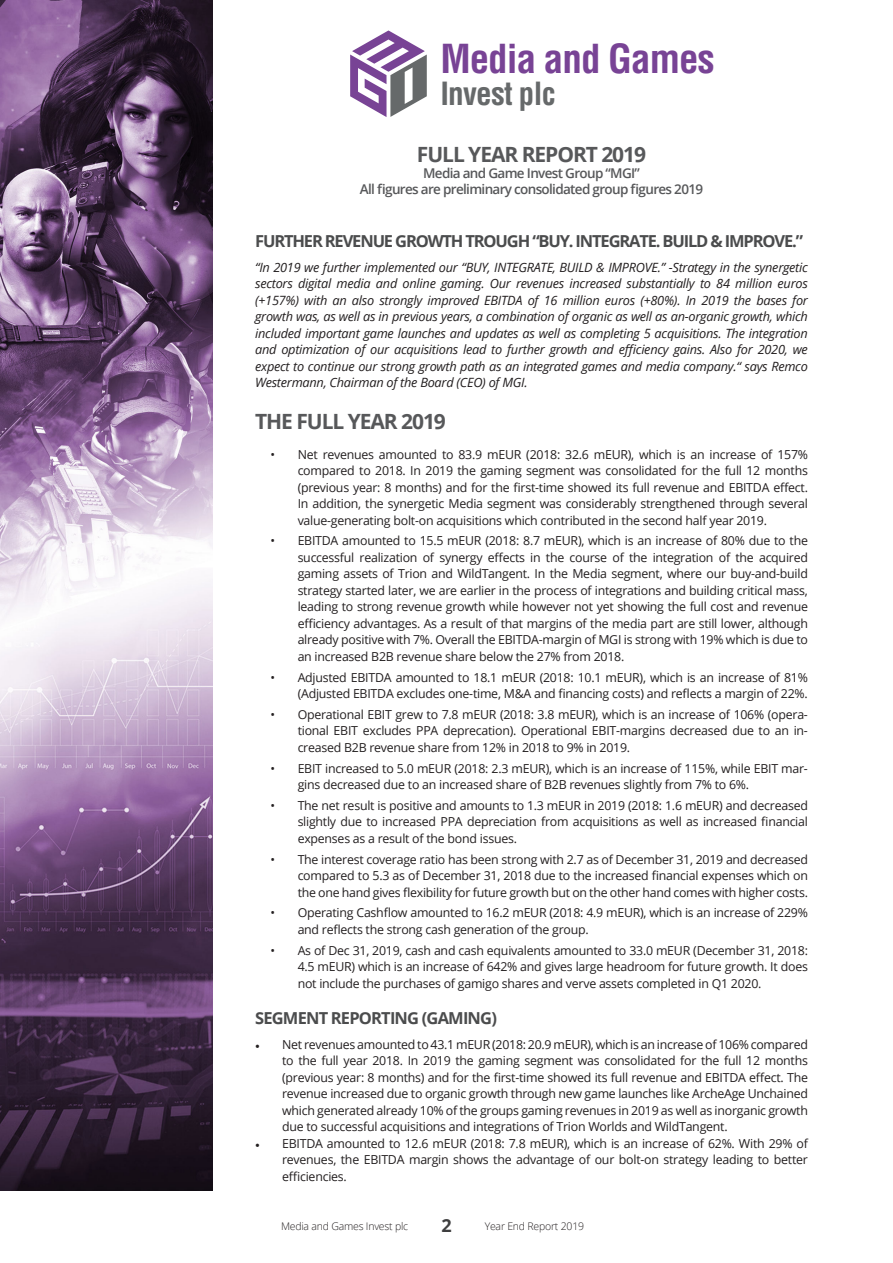
<style>
.page{position:relative;width:893px;height:1263px;background:#fff}
.page>*{position:absolute;margin:0;border:0;box-sizing:border-box;transform-origin:0 0}
.t1{font:700 condensed 39px "Helvetica";letter-spacing:-.025em;color:#784395}
.t2{font:700 condensed 31.2px "Helvetica";letter-spacing:-.025em;color:#66696a}
.t3{font:700 21px "Open Sans";letter-spacing:-.05em;color:#57585a}
.t4{font:700 18px "Open Sans";color:#3e3e3f}
.t5{font:700 16.5px "Open Sans";letter-spacing:-.07em;color:#4b4c4d}
.t6{font:700 16.5px "Open Sans";letter-spacing:-.05em;color:#4b4c4d}
.t7{font:600 13.5px/16.2px "Open Sans";letter-spacing:-.05em;color:#57585a;text-align:center}
.t8{font:italic 12.75px/16.5px "Open Sans";letter-spacing:-.02em;color:#231f20;text-align:justify}
.t9{font:12.3px/16.5px "Open Sans";letter-spacing:-.02em;color:#231f20;text-align:justify}
.t10{font:300 10.5px "Open Sans";letter-spacing:-.02em;color:#231f20}
.s1{font-family:"Minion Pro"}
</style>
<div class="page">
<img style="left:0;top:0;width:213px;height:1191px">
<svg style="left:350px;top:30px;width:77px;height:87px"></svg>
<h1 class="t1" style="left:440px;top:34px;width:276px">Media and Games</h1>
<h2 class="t2" style="left:440px;top:74px;width:117px">Invest plc</h2>
<h3 class="t3" style="left:417px;top:139px;width:231px">FULL YEAR REPORT 2019</h3>
<p class="t7" style="left:360px;top:165px;width:345px">Media and Game Invest Group “MGI”<br>All figures are preliminary consolidated group figures 2019</p>
<h3 class="t5" style="left:255px;top:229px;width:549px">FURTHER REVENUE GROWTH TROUGH “BUY. INTEGRATE. BUILD &amp; IMPROVE.”</h3>
<p class="t8" style="left:255px;top:258px;width:554px">“In 2019 we further implemented our “BUY, INTEGRATE, BUILD &amp; IMPROVE.” -Strategy in the synergetic sectors digital media and online gaming. Our revenues increased substantially to 84 million euros (+157%) with an also strongly improved EBITDA of 16 million euros (+80%). In 2019 the bases for growth was, as well as in previous years, a combination of organic as well as an-organic growth, which included important game launches and updates as well as completing 5 acquisitions. The integration and optimization of our acquisitions lead to further growth and efficiency gains. Also for 2020, we expect to continue our strong growth path as an integrated games and media company.“ says Remco Westermann, Chairman of the Board (CEO) of MGI.</p>
<h3 class="t3" style="left:255px;top:406px;width:192px">THE FULL YEAR 2019</h3>
<p class="t9" style="left:298px;top:446px;width:512px;text-indent:-27px">• Net revenues amounted to 83.9 mEUR (2018: 32.6 mEUR), which is an increase of 157% compared to 2018. In 2019 the gaming segment was consolidated for the full 12 months (previous year: 8 months) and for the first-time showed its full revenue and EBITDA effect.<br>In addition, the synergetic Media segment was considerably strengthened through several value-generating bolt-on acquisitions which contributed in the second half year 2019.</p>
<p class="t9" style="left:298px;top:532px;width:512px;text-indent:-27px">• EBITDA amounted to 15.5 mEUR (2018: 8.7 mEUR), which is an increase of 80% due to the successful realization of synergy effects in the course of the integration of the acquired gaming assets of Trion and WildTangent. In the Media segment, where our buy-and-build strategy started later, we are earlier in the process of integrations and building critical mass, leading to strong revenue growth while however not yet showing the full cost and revenue efficiency advantages. As a result of that margins of the media part are still lower, although already positive with 7%. Overall the EBITDA-margin of MGI is strong with 19% which is due to an increased B2B revenue share below the 27% from 2018.</p>
<p class="t9" style="left:271px;top:669px;width:539px;text-align:right">• Adjusted EBITDA amounted to 18.1 mEUR (2018: 10.1 mEUR), which is an increase of 81% (Adjusted EBITDA excludes one-time, M&amp;A and financing costs) and reflects a margin of 22%.</p>
<p class="t9" style="left:298px;top:706px;width:512px;text-indent:-27px">• Operational EBIT grew to 7.8 mEUR (2018: 3.8 mEUR), which is an increase of 106% (opera&shy;tional EBIT excludes PPA deprecation). Operational EBIT-margins decreased due to an in&shy;creased B2B revenue share from 12% in 2018 to 9% in 2019.</p>
<p class="t9" style="left:298px;top:760px;width:512px;text-indent:-27px">• EBIT increased to 5.0 mEUR (2018: 2.3 mEUR), which is an increase of 115%, while EBIT mar&shy;gins decreased due to an increased share of B2B revenues slightly from 7% to 6%.</p>
<p class="t9" style="left:298px;top:797px;width:512px;text-indent:-27px">• The net result is positive and amounts to 1.3 mEUR in 2019 (2018: 1.6 mEUR) and decreased slightly due to increased PPA depreciation from acquisitions as well as increased financial expenses as a result of the bond issues.</p>
<p class="t9" style="left:298px;top:850px;width:512px;text-indent:-27px">• The interest coverage ratio has been strong with 2.7 as of December 31, 2019 and decreased compared to 5.3 as of December 31, 2018 due to the increased financial expenses which on the one hand gives flexibility for future growth but on the other hand comes with higher costs.</p>
<p class="t9" style="left:298px;top:904px;width:512px;text-indent:-27px">• Operating Cashflow amounted to 16.2 mEUR (2018: 4.9 mEUR), which is an increase of 229% and reflects the strong cash generation of the group.</p>
<p class="t9" style="left:298px;top:941px;width:512px;text-indent:-27px">• As of Dec 31, 2019, cash and cash equivalents amounted to 33.0 mEUR (December 31, 2018:<br>4.5 mEUR) which is an increase of 642% and gives large headroom for future growth. It does not include the purchases of gamigo shares and verve assets completed in Q1 2020.</p>
<h3 class="t6" style="left:255px;top:1006px;width:243px">SEGMENT REPORTING (GAMING)</h3>
<p class="t9" style="left:282px;top:1036px;width:527px;text-indent:-27px"><span class="s1">•</span> Net revenues amounted to 43.1 mEUR (2018: 20.9 mEUR), which is an increase of 106% compared to the full year 2018. In 2019 the gaming segment was consolidated for the full 12 months (previous year: 8 months) and for the first-time showed its full revenue and EBITDA effect. The revenue increased due to organic growth through new game launches like ArcheAge Unchained which generated already 10% of the groups gaming revenues in 2019 as well as inorganic growth due to successful acquisitions and integrations of Trion Worlds and WildTangent.</p>
<p class="t9" style="left:282px;top:1135px;width:527px;text-indent:-27px"><span class="s1">•</span> EBITDA amounted to 12.6 mEUR (2018: 7.8 mEUR), which is an increase of 62%. With 29% of revenues, the EBITDA margin shows the advantage of our bolt-on strategy leading to better efficiencies.</p>
<p class="t10" style="left:281px;top:1218px;width:129px">Media and Games Invest plc</p>
<h3 class="t4" style="left:441px;top:1213px;width:12px">2</h3>
<p class="t10" style="left:485px;top:1218px;width:101px">Year End Report 2019</p>
</div>
